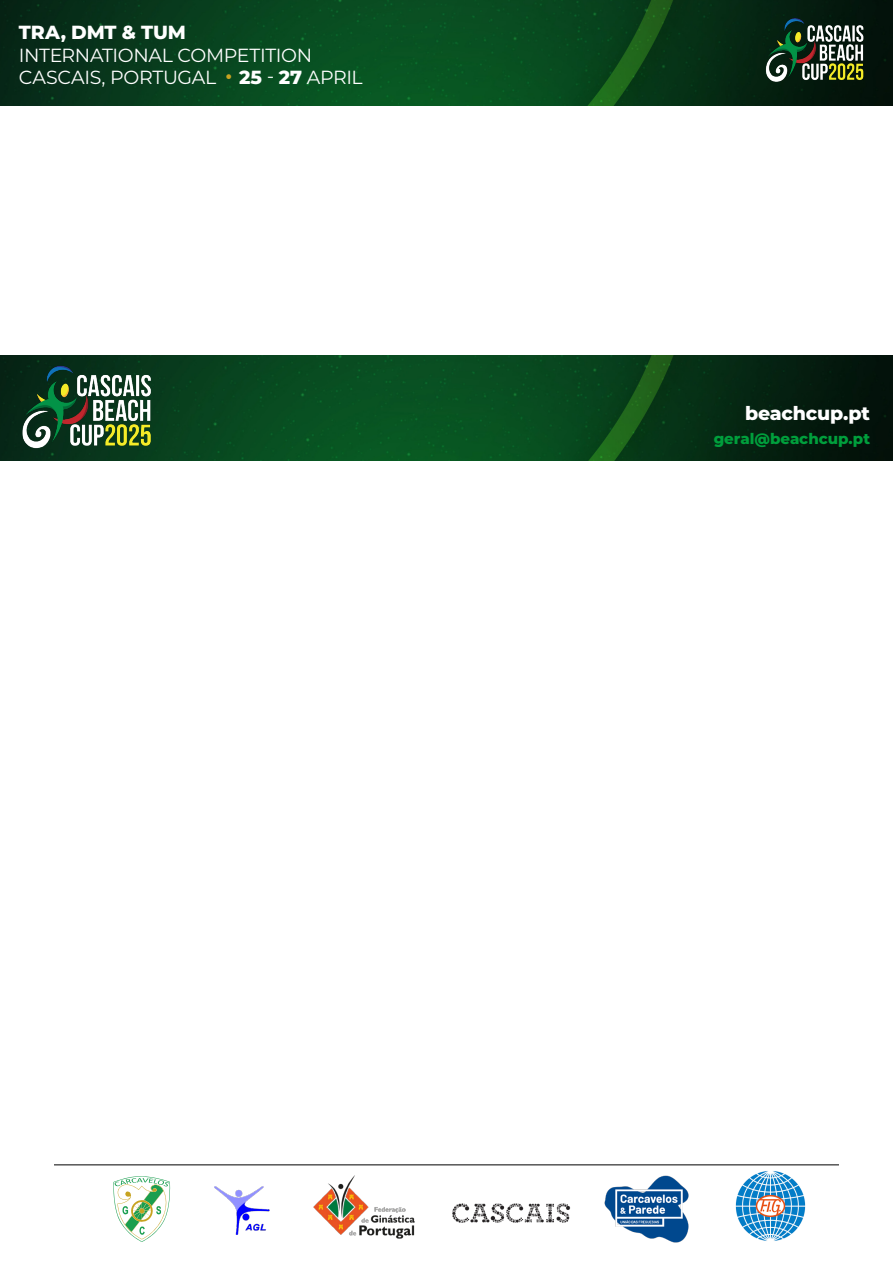
<style>
.page{position:relative;width:893px;height:1263px;background:#fff}
.page>*{position:absolute;margin:0;border:0;box-sizing:border-box;transform-origin:0 0}
.t1{font:18.9px/22.8px "Montserrat";letter-spacing:-.02em;color:#fff}
.t2{font:800 18.9px "Montserrat";letter-spacing:-.01em;color:#fff}
.t3{font:800 15px "Montserrat";letter-spacing:-.005em;color:#009f3c}
.s1{font-weight:800}
</style>
<div class="page">
<img style="left:0;top:0;width:893px;height:105px">
<img style="left:758px;top:17px;width:114px;height:66px">
<img style="left:735px;top:1171px;width:71px;height:70px">
<img style="left:452px;top:1203px;width:119px;height:20px">
<img style="left:603px;top:1165px;width:87px;height:78px">
<img style="left:313px;top:1175px;width:102px;height:64px">
<img style="left:214px;top:1186px;width:56px;height:49px">
<hr style="left:244px;top:1231px;width:38px;height:4px;background:#fff">
<svg style="left:113px;top:1176px;width:57px;height:66px"></svg>
<hr style="left:54px;top:1164px;width:785px;height:1px;background:#000">
<img style="left:0;top:356px;width:893px;height:105px">
<img style="left:13px;top:364px;width:149px;height:87px">
<p class="t2" style="left:19px;top:18px;width:169px">TRA, DMT &amp; TUM</p>
<p class="t1" style="left:19px;top:43px;width:345px">INTERNATIONAL COMPETITION<br>CASCAIS, PORTUGAL <sup>a</sup> <span class="s1">25</span> - <span class="s1">27</span> APRIL</p>
<p class="t2" style="left:745px;top:400px;width:126px">beachcup.pt</p>
<p class="t3" style="left:714px;top:428px;width:158px">geral@beachcup.pt</p>
</div>
